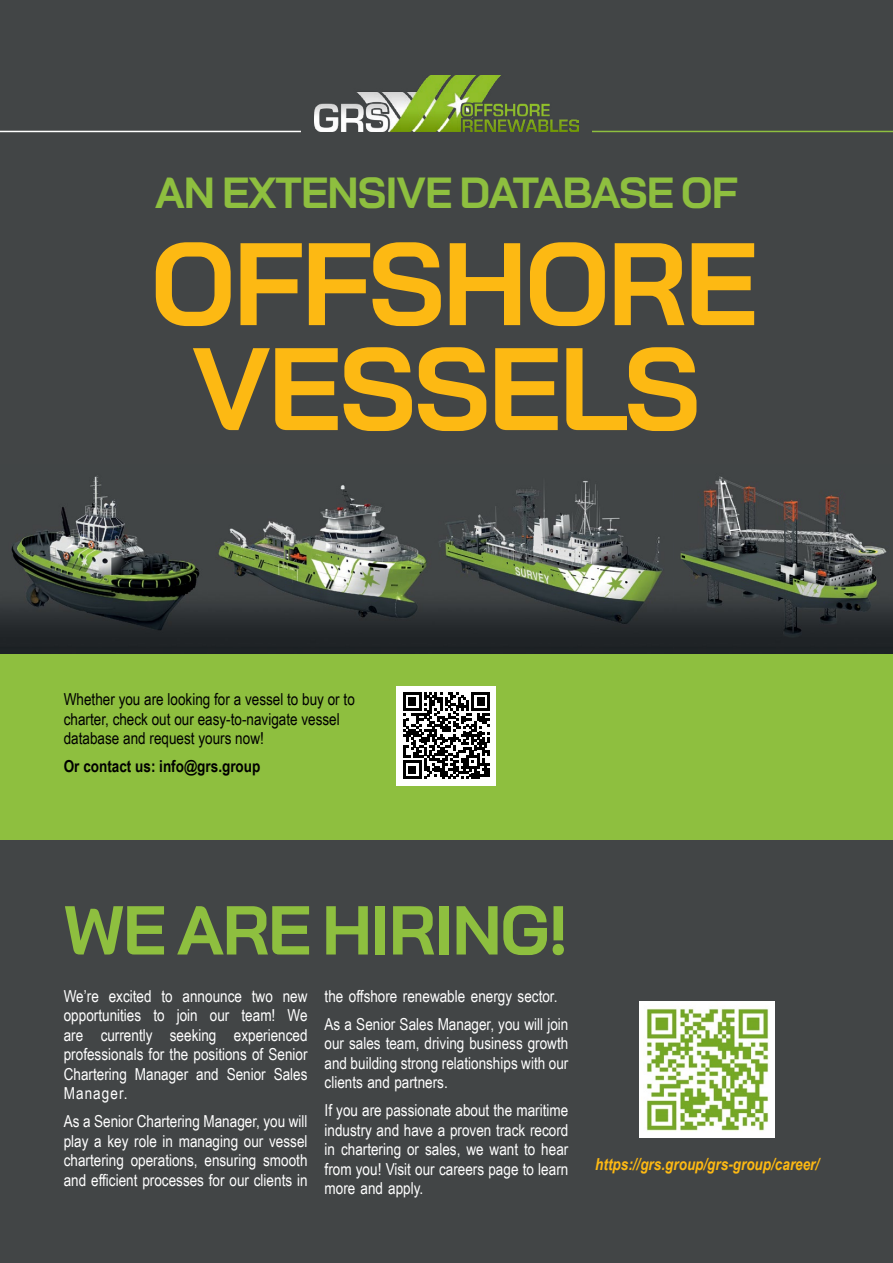
<style>
.page{position:relative;width:893px;height:1263px;background:#424546}
.page>*{position:absolute;margin:0;border:0;box-sizing:border-box;transform-origin:0 0}
.t1{font:700 117px/105px "Bai Jamjuree";letter-spacing:-.02em;color:#fdb913;text-align:center}
.t2{font:700 69px "Bai Jamjuree";letter-spacing:-.02em;color:#8ebf3f}
.t3{font:700 43.5px "Bai Jamjuree";letter-spacing:-.02em;color:#8ebf3f}
.t4{font:16.5px/19.5px "Arial Narrow";color:#fff;text-align:justify}
.t5{font:16.5px/19.5px "Arial Narrow";color:#000}
.t6{font:italic 700 16.5px "Arial Narrow";color:#fdb913}
.t7{font:700 16.5px "Arial Narrow";color:#000}
</style>
<div class="page">
<div style="left:0;top:531px;width:893px;height:309px;background:#8ebf3f"></div>
<div style="left:397px;top:686px;width:99px;height:100px;background:#fff"></div>
<svg style="left:403px;top:692px;width:87px;height:87px"></svg>
<img style="left:640px;top:1001px;width:135px;height:136px">
<img style="left:0;top:475px;width:893px;height:178px">
<img style="left:314px;top:75px;width:265px;height:56px">
<hr style="left:0;top:131px;width:301px;height:1px;background:#fff">
<hr style="left:592px;top:131px;width:301px;height:1px;background:#8ebf3f">
<h3 class="t3" style="left:155px;top:168px;width:584px">AN EXTENSIVE DATABASE OF</h3>
<h1 class="t1" style="left:151px;top:232px;width:608px">OFFSHORE<br>VESSELS</h1>
<p class="t5" style="left:64px;top:689px;width:293px">Whether you are looking for a vessel to buy or to charter, check out our easy-to-navigate vessel database and request yours now!</p>
<p class="t7" style="left:64px;top:754px;width:198px">Or contact us: info@grs.group</p>
<h2 class="t2" style="left:64px;top:890px;width:506px">WE ARE HIRING!</h2>
<p class="t4" style="left:64px;top:986px;width:245px">We’re excited to announce two new opportunities to join our team! We are currently seeking experienced professionals for the positions of Senior Chartering Manager and Senior Sales Manager.</p>
<p class="t4" style="left:64px;top:1111px;width:245px">As a Senior Chartering Manager, you will play a key role in managing our vessel chartering operations, ensuring smooth and efficient processes for our clients in</p>
<p class="t4" style="left:325px;top:981px;width:245px;line-height:28px">the offshore renewable energy sector.<br>As a Senior Sales Manager, you will join</p>
<p class="t4" style="left:325px;top:1033px;width:245px">our sales team, driving business growth and building strong relationships with our clients and partners.</p>
<p class="t4" style="left:325px;top:1100px;width:245px">If you are passionate about the maritime industry and have a proven track record in chartering or sales, we want to hear from you! Visit our careers page to learn more and apply.</p>
<p class="t6" style="left:595px;top:1151px;width:226px">https://grs.group/grs-group/career/</p>
</div>
